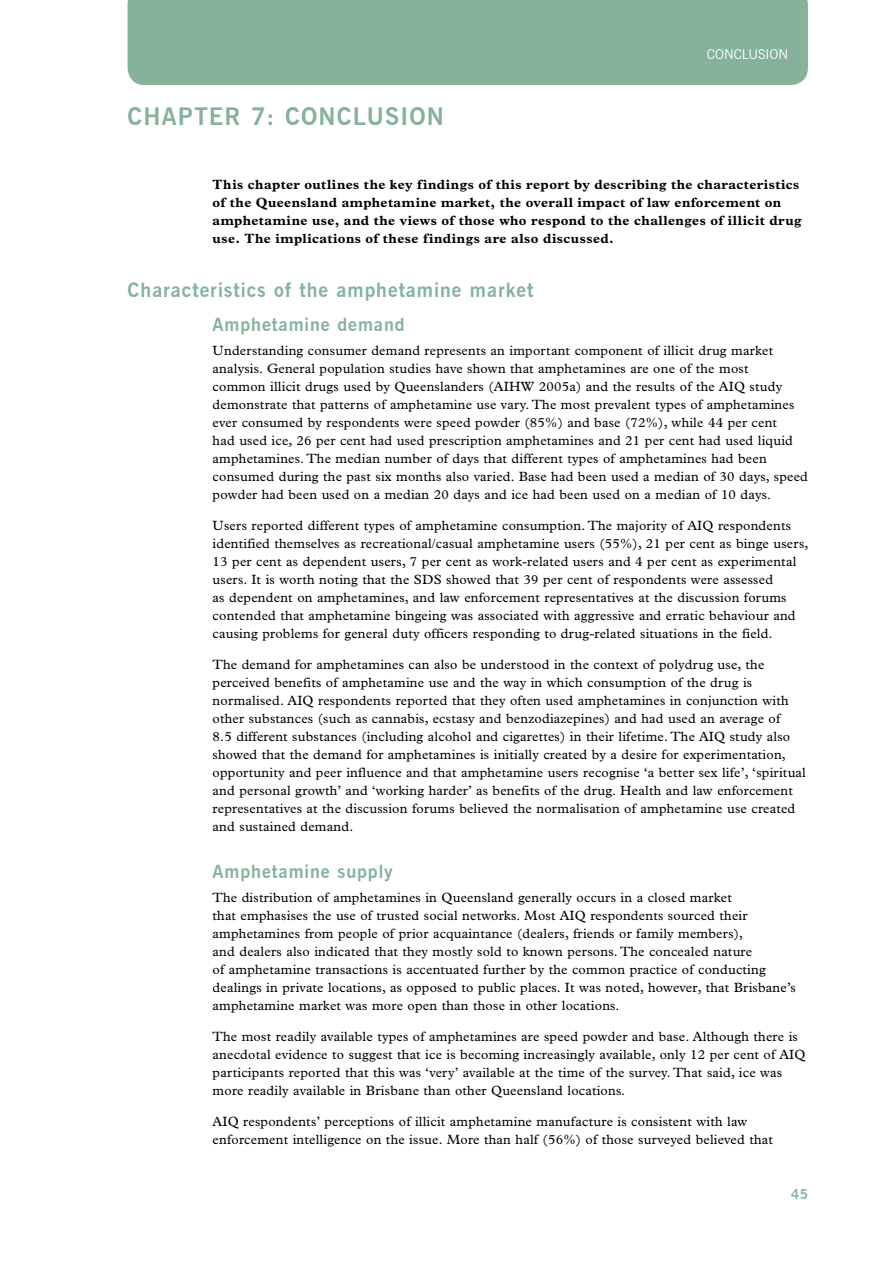
<style>
.page{position:relative;width:893px;height:1263px;background:#fff}
.page>*{position:absolute;margin:0;border:0;box-sizing:border-box;transform-origin:0 0}
.t1{font:700 24px "News Gothic BT";letter-spacing:.05em;color:#86b29c}
.t2{font:700 19.5px "News Gothic BT";letter-spacing:.05em;color:#86b29c}
.t3{font:700 18px "News Gothic BT";letter-spacing:.05em;color:#86b29c}
.t4{font:13.5px/18px "Plantin Std";letter-spacing:.015em;color:#000}
.t5{font:700 13.5px/18px "Plantin Std";letter-spacing:.03em;color:#000}
.t6{font:13.5px "News Gothic BT";color:#fff}
.t7{font:700 13.5px "News Gothic BT";color:#86b29c}
</style>
<div class="page">
<div style="left:128px;top:0;width:680px;height:85px;background:#86b29c"></div>
<h1 class="t1" style="left:128px;top:101px;width:318px">CHAPTER 7: CONCLUSION</h1>
<p class="t6" style="left:707px;top:46px;width:83px">CONCLUSION</p>
<p class="t5" style="left:213px;top:176px;width:591px">This chapter outlines the key findings of this report by describing the characteristics of the Queensland amphetamine market, the overall impact of law enforcement on amphetamine use, and the views of those who respond to the challenges of illicit drug use. The implications of these findings are also discussed.</p>
<h2 class="t2" style="left:128px;top:278px;width:407px">Characteristics of the amphetamine market</h2>
<h3 class="t3" style="left:213px;top:313px;width:194px">Amphetamine demand</h3>
<p class="t4" style="left:213px;top:342px;width:597px">Understanding consumer demand represents an important component of illicit drug market analysis. General population studies have shown that amphetamines are one of the most<br>common illicit drugs used by Queenslanders (AIHW 2005a) and the results of the AIQ study demonstrate that patterns of amphetamine use vary. The most prevalent types of amphetamines ever consumed by respondents were speed powder (85%) and base (72%), while 44 per cent<br>had used ice, 26 per cent had used prescription amphetamines and 21 per cent had used liquid amphetamines. The median number of days that different types of amphetamines had been consumed during the past six months also varied. Base had been used a median of 30 days, speed powder had been used on a median 20 days and ice had been used on a median of 10 days.</p>
<p class="t4" style="left:213px;top:517px;width:597px">Users reported different types of amphetamine consumption. The majority of AIQ respondents identified themselves as recreational/casual amphetamine users (55%), 21 per cent as binge users, 13 per cent as dependent users, 7 per cent as work-related users and 4 per cent as experimental users. It is worth noting that the SDS showed that 39 per cent of respondents were assessed<br>as dependent on amphetamines, and law enforcement representatives at the discussion forums contended that amphetamine bingeing was associated with aggressive and erratic behaviour and causing problems for general duty officers responding to drug-related situations in the field.</p>
<p class="t4" style="left:213px;top:655px;width:595px">The demand for amphetamines can also be understood in the context of polydrug use, the perceived benefits of amphetamine use and the way in which consumption of the drug is normalised. AIQ respondents reported that they often used amphetamines in conjunction with other substances (such as cannabis, ecstasy and benzodiazepines) and had used an average of<br>8.5 different substances (including alcohol and cigarettes) in their lifetime. The AIQ study also showed that the demand for amphetamines is initially created by a desire for experimentation, opportunity and peer influence and that amphetamine users recognise ‘a better sex life’, ‘spiritual and personal growth’ and ‘working harder’ as benefits of the drug. Health and law enforcement representatives at the discussion forums believed the normalisation of amphetamine use created and sustained demand.</p>
<h3 class="t3" style="left:213px;top:860px;width:182px">Amphetamine supply</h3>
<p class="t4" style="left:213px;top:889px;width:585px">The distribution of amphetamines in Queensland generally occurs in a closed market<br>that emphasises the use of trusted social networks. Most AIQ respondents sourced their amphetamines from people of prior acquaintance (dealers, friends or family members),<br>and dealers also indicated that they mostly sold to known persons. The concealed nature<br>of amphetamine transactions is accentuated further by the common practice of conducting dealings in private locations, as opposed to public places. It was noted, however, that Brisbane’s amphetamine market was more open than those in other locations.</p>
<p class="t4" style="left:213px;top:1028px;width:594px">The most readily available types of amphetamines are speed powder and base. Although there is anecdotal evidence to suggest that ice is becoming increasingly available, only 12 per cent of AIQ participants reported that this was ‘very’ available at the time of the survey. That said, ice was more readily available in Brisbane than other Queensland locations.</p>
<p class="t4" style="left:213px;top:1112px;width:562px">AIQ respondents’ perceptions of illicit amphetamine manufacture is consistent with law enforcement intelligence on the issue. More than half (56%) of those surveyed believed that</p>
<p class="t7" style="left:791px;top:1186px;width:9px">45</p>
</div>
